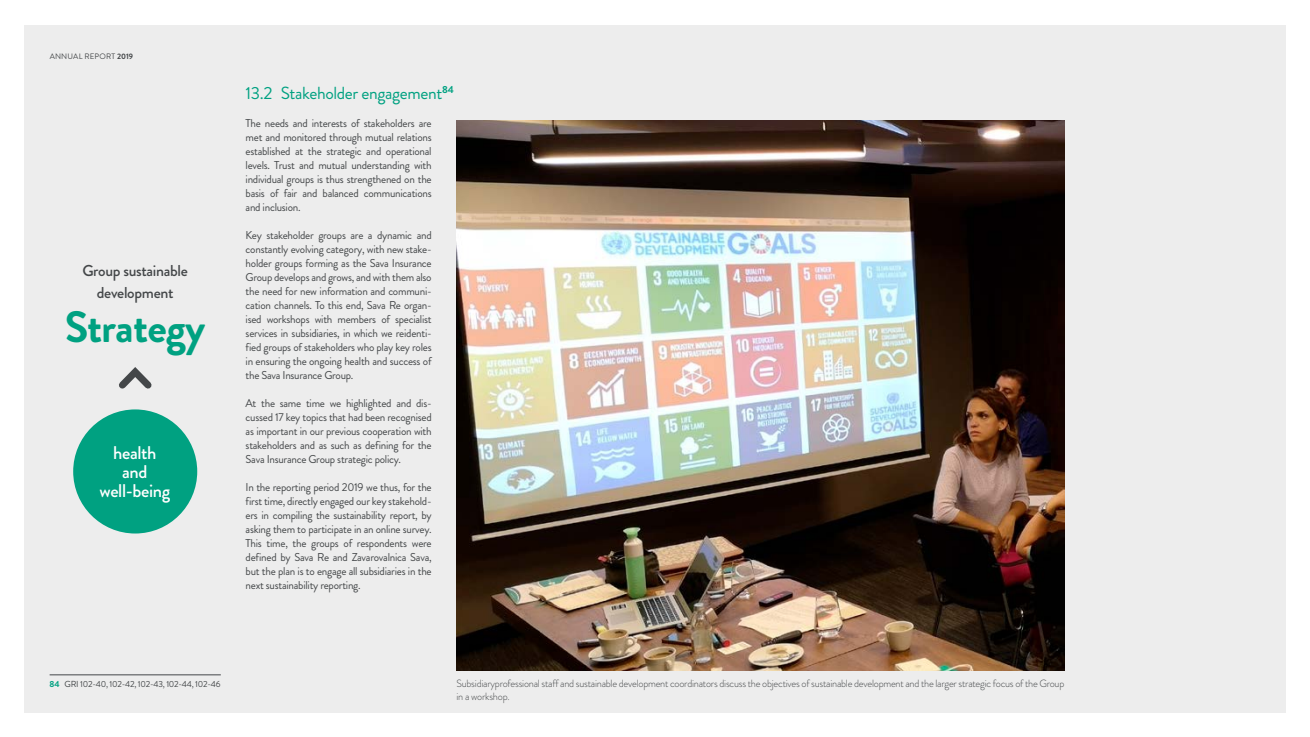
<style>
.page{position:relative;width:1310px;height:737px;background:#fff}
.page>*{position:absolute;margin:0;border:0;box-sizing:border-box;transform-origin:0 0}
.t1{font:700 43.75px "Brandon Grotesque";letter-spacing:-.02em;color:#00a181}
.t2{font:500 18.38px/19.2px "Brandon Grotesque";letter-spacing:-.02em;color:#fff;text-align:center}
.t3{font:17.5px "Brandon Grotesque";letter-spacing:-.02em;color:#00a181}
.t4{font:500 15.75px/21.9px "Brandon Grotesque";letter-spacing:-.02em;color:#444749;text-align:center}
.t5{font:11.38px/14px "Brandon Grotesque";letter-spacing:-.025em;color:#444749;text-align:justify}
.t6{font:300 10.5px/13.1px "Brandon Grotesque";letter-spacing:-.025em;color:#444749}
.t7{font:8.75px "Brandon Grotesque";letter-spacing:-.03em;color:#444749}
.t8{font:7.88px "Brandon Grotesque";letter-spacing:.02em;color:#444749}
.s1{font-weight:700}
.s2{font-weight:700;color:#00a181}
</style>
<div class="page">
<div style="left:25px;top:25px;width:1064px;height:687px;background:#ededed"></div>
<div style="left:1089px;top:25px;width:196px;height:687px;background:#ededed"></div>
<hr style="left:50px;top:674px;width:171px;height:1px;background:#444749">
<div style="left:73px;top:409px;width:124px;height:124px;background:#00a181;border-radius:50%"></div>
<svg style="left:119px;top:367px;width:33px;height:22px"></svg>
<img style="left:456px;top:121px;width:608px;height:549px">
<p class="t8" style="left:50px;top:50px;width:85px">ANNUAL REPORT <span class="s1">2019</span></p>
<h3 class="t4" style="left:82px;top:260px;width:107px">Group sustainable development</h3>
<h1 class="t1" style="left:65px;top:296px;width:142px">Strategy</h1>
<h2 class="t2" style="left:99px;top:443px;width:72px">health and well-being</h2>
<h3 class="t3" style="left:246px;top:81px;width:210px">13.2 Stakeholder engagement<sup>84</sup></h3>
<p class="t5" style="left:246px;top:116px;width:188px">The needs and interests of stakeholders are met and monitored through mutual relations established at the strategic and operational levels. Trust and mutual understanding with individual groups is thus strengthened on the basis of fair and balanced communications and inclusion.</p>
<p class="t5" style="left:246px;top:228px;width:188px">Key stakeholder groups are a dynamic and constantly evolving category, with new stake&shy;holder groups forming as the Sava Insurance Group develops and grows, and with them also the need for new information and communi&shy;cation channels. To this end, Sava Re organ&shy;ised workshops with members of specialist services in subsidiaries, in which we reidenti&shy;fied groups of stakeholders who play key roles in ensuring the ongoing health and success of the Sava Insurance Group.</p>
<p class="t5" style="left:246px;top:396px;width:188px">At the same time we highlighted and dis&shy;cussed 17 key topics that had been recognised as important in our previous cooperation with stakeholders and as such as defining for the Sava Insurance Group strategic policy.</p>
<p class="t5" style="left:246px;top:480px;width:188px">In the reporting period 2019 we thus, for the first time, directly engaged our key stakehold&shy;ers in compiling the sustainability report, by asking them to participate in an online survey.<br>This time, the groups of respondents were defined by Sava Re and Zavarovalnica Sava, but the plan is to engage all subsidiaries in the next sustainability reporting.</p>
<p class="t7" style="left:50px;top:678px;width:172px"><span class="s2">84</span> GRI 102-40, 102-42, 102-43, 102-44, 102-46</p>
<p class="t6" style="left:456px;top:677px;width:609px">Subsidiaryprofessional staff and sustainable development coordinators discuss the objectives of sustainable development and the larger strategic focus of the Group in a workshop.</p>
</div>
